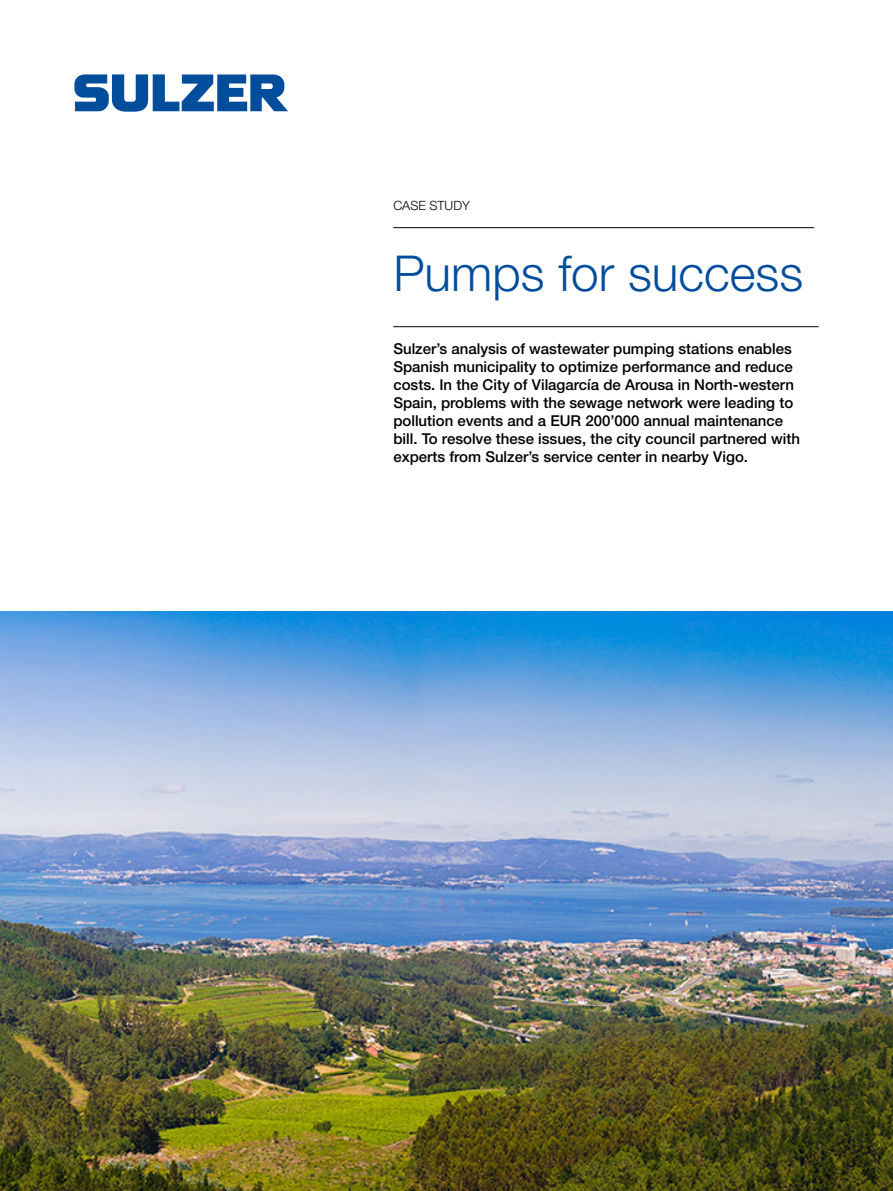
<style>
.page{position:relative;width:893px;height:1191px;background:#fff}
.page>*{position:absolute;margin:0;border:0;box-sizing:border-box;transform-origin:0 0}
.Cover_title_30_pt{font:300 49.5px "Helvetica Neue LT Pro";color:#004d9d}
.Lead_text_10_pt{font:500 15px/18px "Helvetica Neue LT Pro";color:#000}
.Case_study_text{font:300 12.75px "Helvetica Neue LT Pro";color:#000}
</style>
<div class="page">
<hr style="left:393px;top:227px;width:421px;height:1px;background:#000">
<hr style="left:393px;top:326px;width:426px;height:1px;background:#000">
<svg style="left:74px;top:74px;width:214px;height:38px"></svg>
<img style="left:0;top:611px;width:893px;height:580px">
<p class="Case_study_text" style="left:393px;top:197px;width:78px">CASE STUDY</p>
<p class="Cover_title_30_pt" style="left:393px;top:243px;width:411px">Pumps for success</p>
<p class="Lead_text_10_pt" style="left:393px;top:339px;width:408px">Sulzer’s analysis of wastewater pumping stations enables Spanish municipality to optimize performance and reduce costs. In the City of Vilagarcía de Arousa in North-western Spain, problems with the sewage network were leading to pollution events and a EUR 200’000 annual maintenance bill. To resolve these issues, the city council partnered with experts from Sulzer’s service center in nearby Vigo.</p>
</div>
